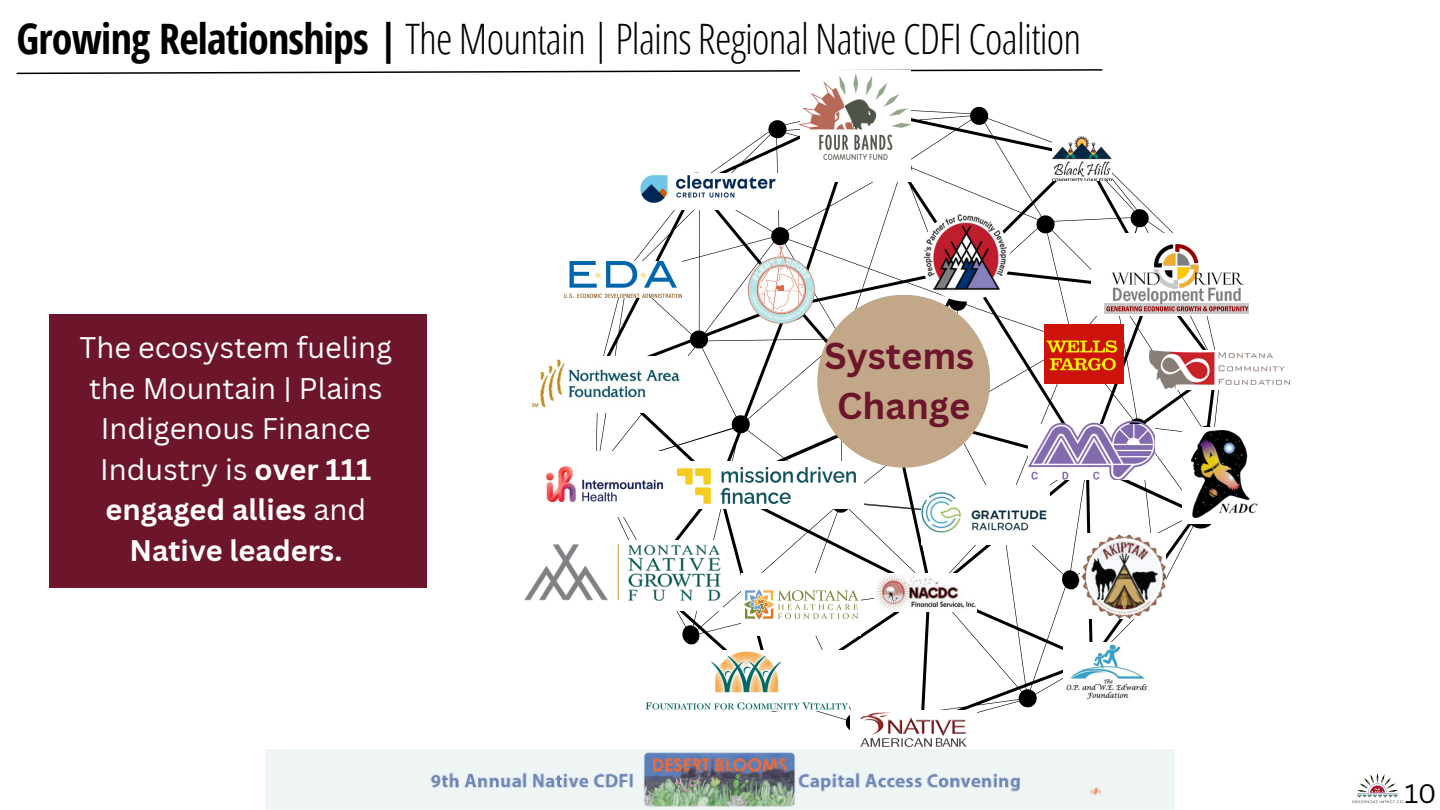
<style>
.page{position:relative;width:1440px;height:810px;background:#fff}
.page>*{position:absolute;margin:0;border:0;box-sizing:border-box;transform-origin:0 0}
.t1{font:300 42px "Open Sans Condensed";letter-spacing:-.02em;color:#000}
.t2{font:700 36.3px/50.1px "Canva Sans";color:#6d152b;text-align:center}
.t3{font:29px/40.5px "Canva Sans";color:#fff;text-align:center}
.t4{font:26px "Canva Sans";color:#000}
.s1{font-weight:700}
</style>
<div class="page">
<svg style="left:16px;top:69px;width:1087px;height:6px"></svg>
<svg style="left:586px;top:106px;width:633px;height:624px"></svg>
<div style="left:920px;top:212px;width:90px;height:90px;background:#fff;border-radius:50%"></div>
<div style="left:800px;top:70px;width:111px;height:111px;background:#fff"></div>
<div style="left:1091px;top:233px;width:158px;height:82px;background:#fff"></div>
<div style="left:1183px;top:427px;width:81px;height:97px;background:#fff"></div>
<div style="left:668px;top:461px;width:196px;height:48px;background:#fff"></div>
<div style="left:623px;top:173px;width:160px;height:37px;background:#feffff"></div>
<img style="left:1104px;top:244px;width:145px;height:70px">
<img style="left:874px;top:574px;width:103px;height:37px">
<img style="left:915px;top:212px;width:100px;height:81px">
<div style="left:527px;top:540px;width:195px;height:71px;background:#fff"></div>
<img style="left:525px;top:544px;width:196px;height:57px">
<img style="left:1192px;top:431px;width:65px;height:87px">
<img style="left:1081px;top:533px;width:85px;height:85px">
<img style="left:1052px;top:137px;width:60px;height:44px">
<img style="left:800px;top:74px;width:110px;height:85px">
<img style="left:747px;top:244px;width:70px;height:81px">
<img style="left:1029px;top:421px;width:126px;height:59px">
<img style="left:1044px;top:325px;width:79px;height:59px">
<img style="left:531px;top:357px;width:158px;height:56px">
<img style="left:565px;top:262px;width:117px;height:35px">
<img style="left:742px;top:574px;width:119px;height:62px">
<div style="left:1155px;top:350px;width:137px;height:40px;background:#fff"></div>
<img style="left:1149px;top:350px;width:141px;height:39px">
<img style="left:678px;top:468px;width:177px;height:35px">
<img style="left:632px;top:164px;width:151px;height:48px">
<img style="left:921px;top:485px;width:128px;height:60px">
<img style="left:1064px;top:643px;width:85px;height:58px">
<img style="left:646px;top:650px;width:202px;height:60px">
<img style="left:547px;top:452px;width:115px;height:65px">
<div style="left:850px;top:710px;width:126px;height:39px;background:#fff"></div>
<img style="left:860px;top:712px;width:107px;height:35px">
<div style="left:817px;top:295px;width:173px;height:173px;background:#c2a788;border-radius:50%"></div>
<img style="left:1352px;top:773px;width:52px;height:31px">
<div style="left:49px;top:314px;width:377px;height:274px;background:#6d152b"></div>
<img style="left:266px;top:749px;width:909px;height:61px">
<p class="t1" style="left:16px;top:9px;width:1066px"><span class="s1">Growing Relationships |</span> The Mountain | Plains Regional Native CDFI Coalition</p>
<p class="t3" style="left:80px;top:327px;width:314px">The ecosystem fueling the Mountain | Plains<br>Indigenous Finance<br>Industry is <span class="s1">over 111 engaged allies</span> and<br><span class="s1">Native leaders.</span></p>
<p class="t2" style="left:825px;top:330px;width:151px">Systems<br>Change</p>
<p class="t4" style="left:1404px;top:775px;width:34px">10</p>
</div>
